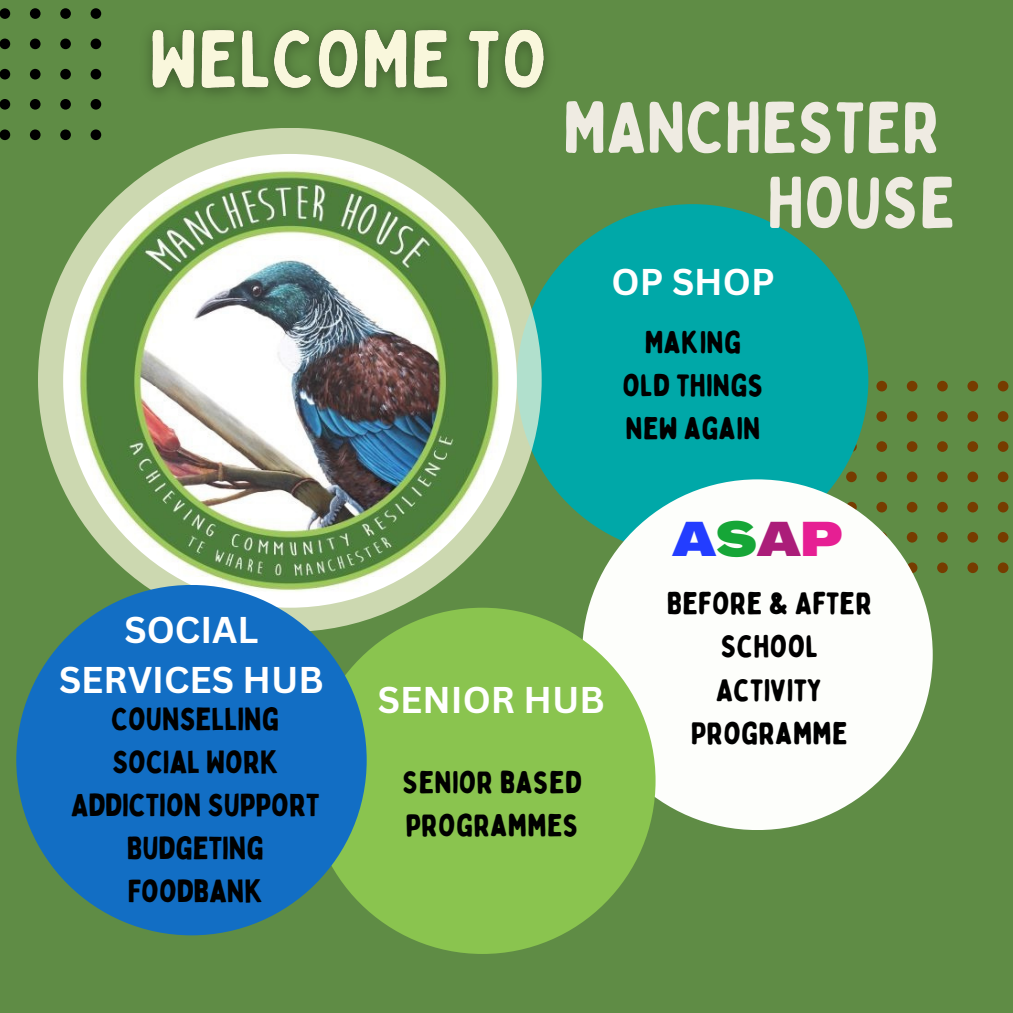
<style>
.page{position:relative;width:1013px;height:1013px;background:#fff}
.page>*{position:absolute;margin:0;border:0;box-sizing:border-box;transform-origin:0 0}
.t1{font:72.12px/75px "Bobby Jones Soft";color:#efebe2;text-align:right}
.t2{font:900 expanded 47.5px "Agrandir";color:#233dff}
.t3{font:700 36.25px/50.6px "Canva Sans";color:#fff;text-align:center}
.t4{font:31.25px/43.1px "Bobby Jones Soft";color:#000;text-align:center}
.t5{font:31.25px/43.1px "Bobby Jones";color:#000;text-align:center}
.s1{color:#16a637}
.s2{color:#ab1d79}
.s3{color:#e61f93}
</style>
<div class="page">
<div style="left:0;top:0;width:1012px;height:1012px;background:#5f8c45"></div>
<div style="left:876px;top:381px;width:11px;height:10px;background:#763c00;border-radius:50%"></div>
<div style="left:906px;top:381px;width:11px;height:10px;background:#763c00;border-radius:50%"></div>
<div style="left:937px;top:381px;width:10px;height:10px;background:#763c00;border-radius:50%"></div>
<div style="left:967px;top:381px;width:11px;height:10px;background:#763c00;border-radius:50%"></div>
<div style="left:876px;top:411px;width:11px;height:11px;background:#763c00;border-radius:50%"></div>
<div style="left:906px;top:411px;width:11px;height:11px;background:#763c00;border-radius:50%"></div>
<div style="left:937px;top:411px;width:10px;height:11px;background:#763c00;border-radius:50%"></div>
<div style="left:967px;top:411px;width:11px;height:11px;background:#763c00;border-radius:50%"></div>
<div style="left:876px;top:441px;width:11px;height:11px;background:#763c00;border-radius:50%"></div>
<div style="left:906px;top:441px;width:11px;height:11px;background:#763c00;border-radius:50%"></div>
<div style="left:937px;top:441px;width:10px;height:11px;background:#763c00;border-radius:50%"></div>
<div style="left:967px;top:441px;width:11px;height:11px;background:#763c00;border-radius:50%"></div>
<div style="left:846px;top:471px;width:10px;height:11px;background:#763c00;border-radius:50%"></div>
<div style="left:876px;top:471px;width:11px;height:11px;background:#763c00;border-radius:50%"></div>
<div style="left:906px;top:471px;width:11px;height:11px;background:#763c00;border-radius:50%"></div>
<div style="left:937px;top:471px;width:10px;height:11px;background:#763c00;border-radius:50%"></div>
<div style="left:967px;top:471px;width:11px;height:11px;background:#763c00;border-radius:50%"></div>
<svg style="left:846px;top:502px;width:10px;height:10px"></svg>
<div style="left:876px;top:502px;width:11px;height:10px;background:#763c00;border-radius:50%"></div>
<div style="left:906px;top:502px;width:11px;height:10px;background:#763c00;border-radius:50%"></div>
<div style="left:937px;top:502px;width:10px;height:10px;background:#763c00;border-radius:50%"></div>
<div style="left:967px;top:502px;width:11px;height:10px;background:#763c00;border-radius:50%"></div>
<div style="left:876px;top:532px;width:11px;height:10px;background:#895825;border-radius:50%"></div>
<div style="left:906px;top:532px;width:11px;height:10px;background:#763c00;border-radius:50%"></div>
<div style="left:937px;top:532px;width:10px;height:10px;background:#763c00;border-radius:50%"></div>
<div style="left:967px;top:532px;width:11px;height:10px;background:#763c00;border-radius:50%"></div>
<svg style="left:906px;top:562px;width:11px;height:11px"></svg>
<div style="left:937px;top:562px;width:10px;height:11px;background:#763c00;border-radius:50%"></div>
<div style="left:967px;top:562px;width:11px;height:11px;background:#763c00;border-radius:50%"></div>
<div style="left:997px;top:381px;width:11px;height:10px;background:#763c00;border-radius:50%"></div>
<div style="left:997px;top:411px;width:11px;height:11px;background:#763c00;border-radius:50%"></div>
<div style="left:997px;top:441px;width:11px;height:11px;background:#763c00;border-radius:50%"></div>
<div style="left:997px;top:471px;width:11px;height:11px;background:#763c00;border-radius:50%"></div>
<div style="left:997px;top:502px;width:11px;height:10px;background:#763c00;border-radius:50%"></div>
<div style="left:997px;top:532px;width:11px;height:10px;background:#763c00;border-radius:50%"></div>
<div style="left:997px;top:562px;width:11px;height:11px;background:#763c00;border-radius:50%"></div>
<div style="left:517px;top:204px;width:351px;height:351px;background:#00a8a8;border-radius:50%"></div>
<svg style="left:38px;top:130px;width:504px;height:501px"></svg>
<div style="left:582px;top:479px;width:350px;height:351px;background:#fdfefb;border-radius:50%"></div>
<img style="left:63px;top:154px;width:454px;height:453px;border-radius:50%">
<div style="left:309px;top:607px;width:346px;height:347px;background:#8ac44f;border-radius:50%"></div>
<div style="left:16px;top:585px;width:351px;height:350px;background:#126ec4;border-radius:50%"></div>
<div style="left:0;top:8px;width:10px;height:11px;background:#000;border-radius:50%"></div>
<div style="left:30px;top:8px;width:11px;height:11px;background:#000;border-radius:50%"></div>
<div style="left:60px;top:8px;width:11px;height:11px;background:#000;border-radius:50%"></div>
<div style="left:91px;top:8px;width:10px;height:11px;background:#000;border-radius:50%"></div>
<div style="left:0;top:39px;width:10px;height:10px;background:#000;border-radius:50%"></div>
<div style="left:30px;top:39px;width:11px;height:10px;background:#000;border-radius:50%"></div>
<div style="left:60px;top:39px;width:11px;height:10px;background:#000;border-radius:50%"></div>
<div style="left:91px;top:39px;width:10px;height:10px;background:#000;border-radius:50%"></div>
<div style="left:0;top:69px;width:10px;height:10px;background:#000;border-radius:50%"></div>
<div style="left:30px;top:69px;width:11px;height:10px;background:#000;border-radius:50%"></div>
<div style="left:60px;top:69px;width:11px;height:10px;background:#000;border-radius:50%"></div>
<div style="left:91px;top:69px;width:10px;height:10px;background:#000;border-radius:50%"></div>
<div style="left:0;top:99px;width:10px;height:11px;background:#000;border-radius:50%"></div>
<div style="left:30px;top:99px;width:11px;height:11px;background:#000;border-radius:50%"></div>
<div style="left:60px;top:99px;width:11px;height:11px;background:#000;border-radius:50%"></div>
<div style="left:91px;top:99px;width:10px;height:11px;background:#000;border-radius:50%"></div>
<div style="left:0;top:129px;width:10px;height:11px;background:#000;border-radius:50%"></div>
<div style="left:30px;top:129px;width:11px;height:11px;background:#000;border-radius:50%"></div>
<div style="left:60px;top:129px;width:11px;height:11px;background:#000;border-radius:50%"></div>
<div style="left:91px;top:129px;width:10px;height:11px;background:#000;border-radius:50%"></div>
<img style="left:129px;top:28px;width:419px;height:108px">
<p class="t3" style="left:59px;top:603px;width:266px">SOCIAL<br>SERVICES HUB</p>
<p class="t5" style="left:71px;top:696px;width:250px">COUNSELLING<br>SOCIAL WORK<br>ADDICTION SUPPORT<br>BUDGETING<br>FOODBANK</p>
<h1 class="t1" style="left:563px;top:91px;width:394px">MANCHESTER<br>HOUSE</h1>
<p class="t3" style="left:611px;top:256px;width:164px">OP SHOP</p>
<p class="t4" style="left:622px;top:321px;width:143px">MAKING<br>OLD THINGS<br>NEW AGAIN</p>
<p class="t3" style="left:378px;top:673px;width:228px">SENIOR HUB</p>
<p class="t4" style="left:402px;top:761px;width:181px;text-align:left">SENIOR BASED<br>PROGRAMMES</p>
<h2 class="t2" style="left:672px;top:521px;width:172px">A<span class="s1">S</span><span class="s2">A</span><span class="s3">P</span></h2>
<p class="t4" style="left:666px;top:582px;width:207px">BEFORE &amp; AFTER<br>SCHOOL<br>ACTIVITY<br>PROGRAMME</p>
</div>
